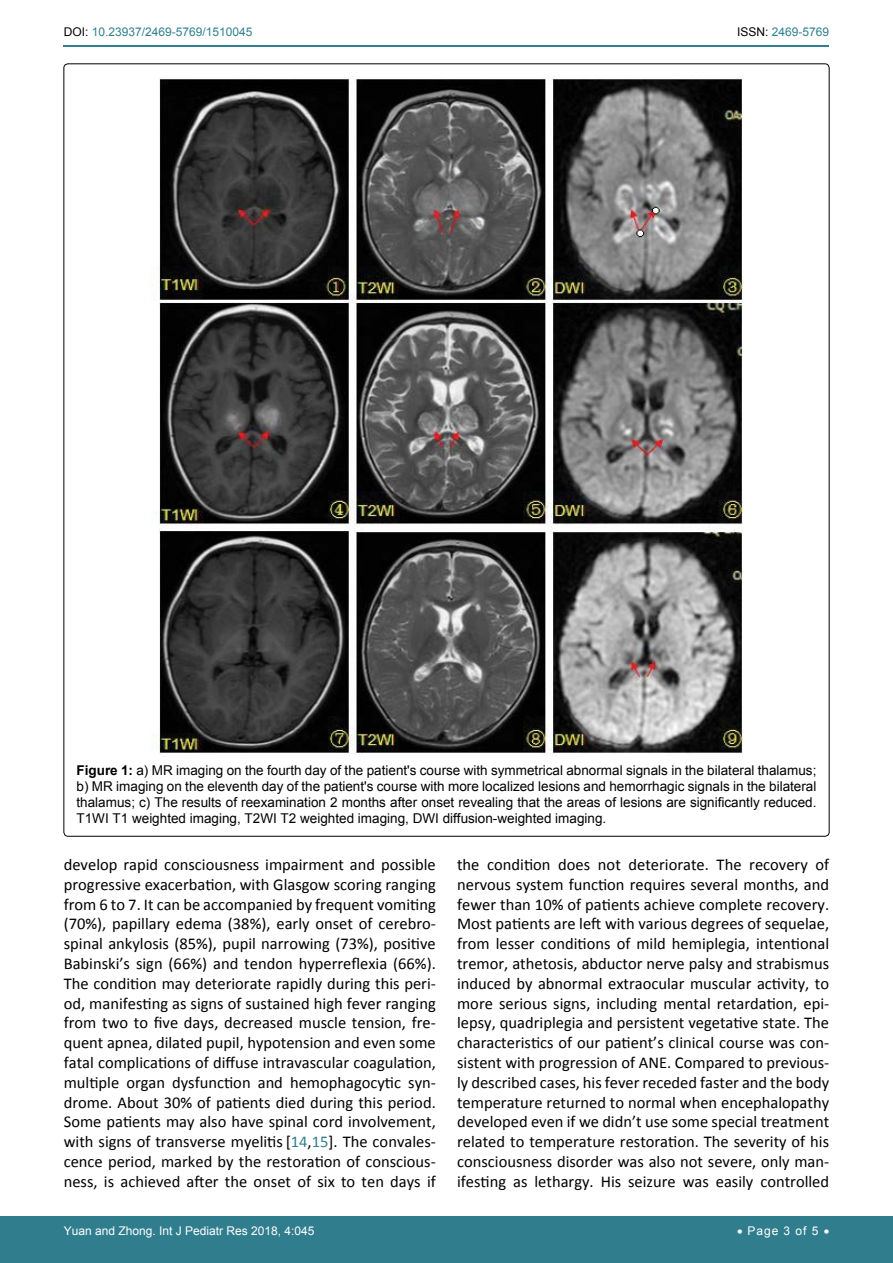
<style>
.page{position:relative;width:893px;height:1263px;background:#fff}
.page>*{position:absolute;margin:0;border:0;box-sizing:border-box;transform-origin:0 0}
.t1{font:16.5px/19.8px "Calibri";color:#000;text-align:justify}
.t2{font:13.5px/16.2px "Arial";color:#000;text-align:justify}
.t3{font:12px "Arial";color:#fff}
.t4{font:12px "Arial";color:#30808d}
.s1{color:#000}
.s2{font-weight:700}
.s3{color:#30808d}
</style>
<div class="page">
<hr style="left:64px;top:45px;width:765px;height:2px;background:#30808d">
<div style="left:0;top:1217px;width:893px;height:46px;background:#307d8d"></div>
<img style="left:151px;top:77px;width:591px;height:679px">
<p class="t4" style="left:64px;top:24px;width:190px"><span class="s1">DOI:</span> 10.23937/2469-5769/1510045</p>
<p class="t4" style="left:737px;top:24px;width:94px"><span class="s1">ISSN:</span> 2469-5769</p>
<p class="t2" style="left:77px;top:762px;width:741px"><span class="s2">Figure 1:</span> a) MR imaging on the fourth day of the patient's course with symmetrical abnormal signals in the bilateral thalamus; b) MR imaging on the eleventh day of the patient's course with more localized lesions and hemorrhagic signals in the bilateral thalamus; c) The results of reexamination 2 months after onset revealing that the areas of lesions are significantly reduced.<br>T1WI T1 weighted imaging, T2WI T2 weighted imaging, DWI diffusion-weighted imaging.</p>
<p class="t1" style="left:64px;top:855px;width:374px">develop rapid consciousness impairment and possible progressive exacerbation, with Glasgow scoring ranging from 6 to 7. It can be accompanied by frequent vomiting (70%), papillary edema (38%), early onset of cerebro&shy;spinal ankylosis (85%), pupil narrowing (73%), positive Babinski’s sign (66%) and tendon hyperreflexia (66%).<br>The condition may deteriorate rapidly during this peri&shy;od, manifesting as signs of sustained high fever ranging from two to five days, decreased muscle tension, fre&shy;quent apnea, dilated pupil, hypotension and even some fatal complications of diffuse intravascular coagulation, multiple organ dysfunction and hemophagocytic syn&shy;drome. About 30% of patients died during this period.<br>Some patients may also have spinal cord involvement, with signs of transverse myelitis [<span class="s3">14</span>,<span class="s3">15</span>]. The convales&shy;cence period, marked by the restoration of conscious&shy;ness, is achieved after the onset of six to ten days if</p>
<p class="t1" style="left:457px;top:855px;width:374px">the condition does not deteriorate. The recovery of nervous system function requires several months, and fewer than 10% of patients achieve complete recovery.<br>Most patients are left with various degrees of sequelae, from lesser conditions of mild hemiplegia, intentional tremor, athetosis, abductor nerve palsy and strabismus induced by abnormal extraocular muscular activity, to more serious signs, including mental retardation, epi&shy;lepsy, quadriplegia and persistent vegetative state. The characteristics of our patient’s clinical course was con&shy;sistent with progression of ANE. Compared to previous&shy;ly described cases, his fever receded faster and the body temperature returned to normal when encephalopathy developed even if we didn’t use some special treatment related to temperature restoration. The severity of his consciousness disorder was also not severe, only man&shy;ifesting as lethargy. His seizure was easily controlled</p>
<p class="t3" style="left:64px;top:1223px;width:252px">Yuan and Zhong. Int J Pediatr Res 2018, 4:045</p>
<p class="t3" style="left:737px;top:1223px;width:94px">• Page 3 of 5 •</p>
</div>
